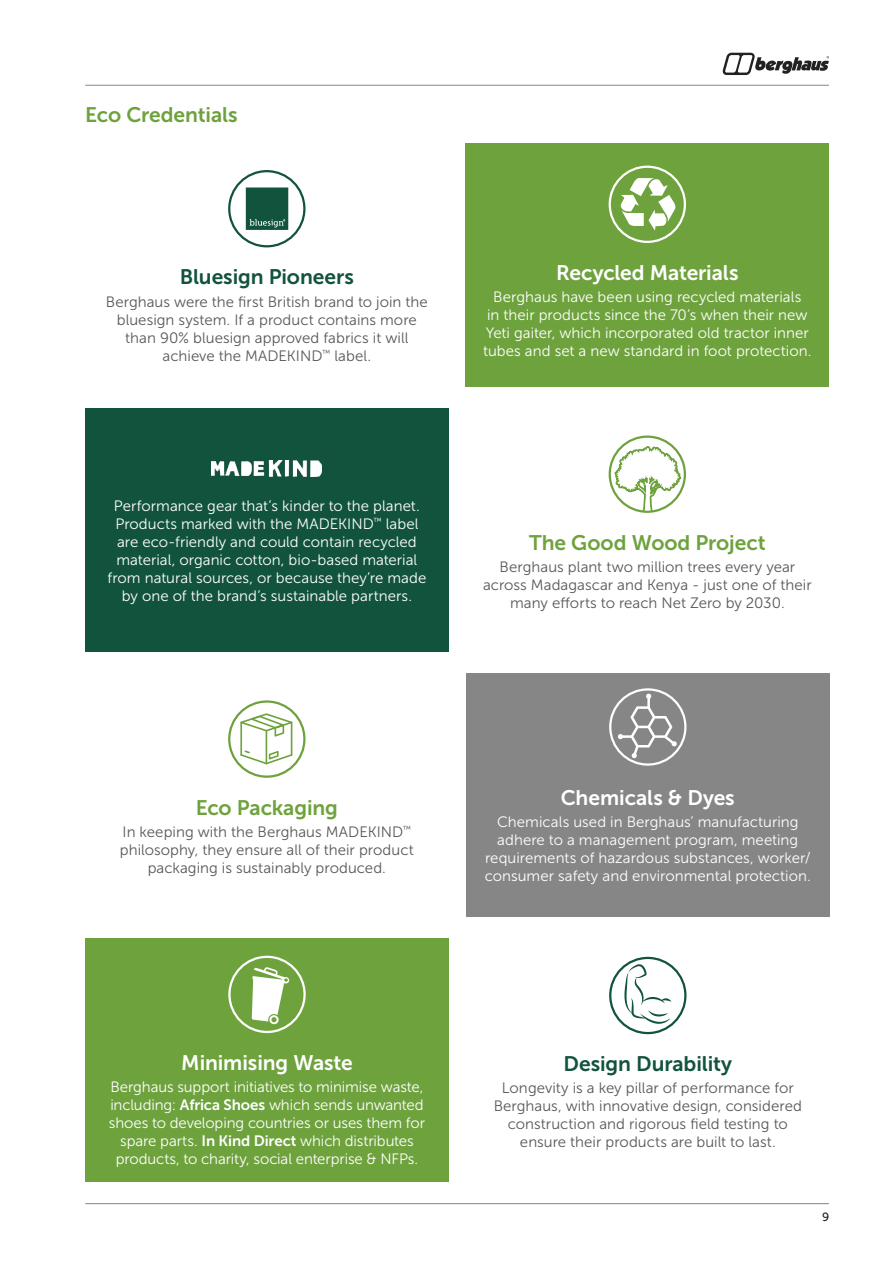
<style>
.page{position:relative;width:893px;height:1263px;background:#fff}
.page>*{position:absolute;margin:0;border:0;box-sizing:border-box;transform-origin:0 0}
.t1{font:21px "Museo Sans 700";letter-spacing:-.005em;color:#fff}
.t2{font:21px "Museo Sans 700";letter-spacing:-.005em;color:#6ea23d}
.t3{font:21px "Museo Sans 700";letter-spacing:-.005em;color:#11533d}
.t4{font:15px/18px "Museo Sans 300";color:#fff;text-align:center}
.t5{font:15px/18px "Museo Sans 300";letter-spacing:.005em;color:#585857;text-align:center}
.t6{font:12px "Museo Sans 500";color:#222221}
.s1{font-family:"Museo Sans 700"}
</style>
<div class="page">
<hr style="left:85px;top:1203px;width:744px;height:1px;background:#868686">
<hr style="left:85px;top:85px;width:744px;height:1px;background:#868686">
<hr style="left:0;top:1020px;width:1px;height:243px;background:#585857">
<div style="left:85px;top:409px;width:363px;height:243px;background:#11533d"></div>
<img style="left:212px;top:460px;width:110px;height:17px">
<div style="left:466px;top:673px;width:363px;height:244px;background:#868686"></div>
<div style="left:228px;top:700px;width:77px;height:78px;border:2px solid #6ea23d;border-radius:50%"></div>
<svg style="left:614px;top:446px;width:67px;height:66px"></svg>
<div style="left:609px;top:435px;width:77px;height:78px;border:2px solid #6ea23d;border-radius:50%"></div>
<div style="left:85px;top:938px;width:364px;height:244px;background:#6ea23d"></div>
<div style="left:466px;top:144px;width:363px;height:243px;background:#6ea23d"></div>
<div style="left:609px;top:166px;width:77px;height:77px;border:2px solid #fff;border-radius:50%"></div>
<svg style="left:620px;top:178px;width:56px;height:53px"></svg>
<svg style="left:722px;top:53px;width:107px;height:22px"></svg>
<div style="left:228px;top:170px;width:77px;height:77px;border:2px solid #11533d;border-radius:50%"></div>
<svg style="left:246px;top:187px;width:42px;height:43px;background:#1e5c47"></svg>
<hr style="left:291px;top:722px;width:1px;height:34px;background:#6ea23d">
<hr style="left:240px;top:722px;width:2px;height:34px;background:#6ea23d">
<hr style="left:266px;top:730px;width:1px;height:34px;background:#6ea23d">
<svg style="left:240px;top:713px;width:52px;height:24px"></svg>
<svg style="left:240px;top:750px;width:52px;height:14px"></svg>
<div style="left:228px;top:956px;width:78px;height:77px;border:2px solid #fff;border-radius:50%"></div>
<svg style="left:252px;top:967px;width:37px;height:57px"></svg>
<div style="left:609px;top:688px;width:77px;height:78px;border:2px solid #fff;border-radius:50%"></div>
<svg style="left:618px;top:694px;width:59px;height:64px"></svg>
<div style="left:609px;top:957px;width:77px;height:77px;border:2px solid #11533d;border-radius:50%"></div>
<svg style="left:624px;top:964px;width:47px;height:60px"></svg>
<h1 class="t2" style="left:85px;top:103px;width:154px">Eco Credentials</h1>
<h1 class="t3" style="left:180px;top:265px;width:176px">Bluesign Pioneers</h1>
<p class="t5" style="left:106px;top:293px;width:323px">Berghaus were the first British brand to join the bluesign system. If a product contains more than 90% bluesign approved fabrics it will achieve the MADEKIND<sup>™</sup> label.</p>
<p class="t4" style="left:108px;top:496px;width:320px">Performance gear that’s kinder to the planet.<br>Products marked with the MADEKIND<sup>™</sup> label are eco-friendly and could contain recycled material, organic cotton, bio-based material from natural sources, or because they’re made by one of the brand’s sustainable partners.</p>
<h1 class="t1" style="left:556px;top:261px;width:184px">Recycled Materials</h1>
<p class="t4" style="left:483px;top:288px;width:330px">Berghaus have been using recycled materials<br>in their products since the 70’s when their new Yeti gaiter, which incorporated old tractor inner tubes and set a new standard in foot protection.</p>
<h1 class="t2" style="left:529px;top:531px;width:238px">The Good Wood Project</h1>
<p class="t5" style="left:483px;top:558px;width:330px">Berghaus plant two million trees every year across Madagascar and Kenya - just one of their many efforts to reach Net Zero by 2030.</p>
<h1 class="t2" style="left:196px;top:796px;width:144px">Eco Packaging</h1>
<p class="t5" style="left:120px;top:823px;width:295px">In keeping with the Berghaus MADEKIND<sup>™ </sup>philosophy, they ensure all of their product packaging is sustainably produced.</p>
<h1 class="t1" style="left:561px;top:786px;width:175px">Chemicals &amp; Dyes</h1>
<p class="t4" style="left:485px;top:813px;width:328px">Chemicals used in Berghaus’ manufacturing adhere to a management program, meeting requirements of hazardous substances, worker/ consumer safety and environmental protection.</p>
<h1 class="t1" style="left:181px;top:1051px;width:173px">Minimising Waste</h1>
<p class="t4" style="left:109px;top:1078px;width:318px">Berghaus support initiatives to minimise waste, including: <span class="s1">Africa Shoes</span> which sends unwanted shoes to developing countries or uses them for spare parts. <span class="s1">In Kind Direct</span> which distributes products, to charity, social enterprise &amp; NFPs.</p>
<h1 class="t3" style="left:563px;top:1052px;width:170px">Design Durability</h1>
<p class="t5" style="left:494px;top:1079px;width:310px">Longevity is a key pillar of performance for Berghaus, with innovative design, considered construction and rigorous field testing to ensure their products are built to last.</p>
<p class="t6" style="left:822px;top:1210px;width:9px">9</p>
</div>
